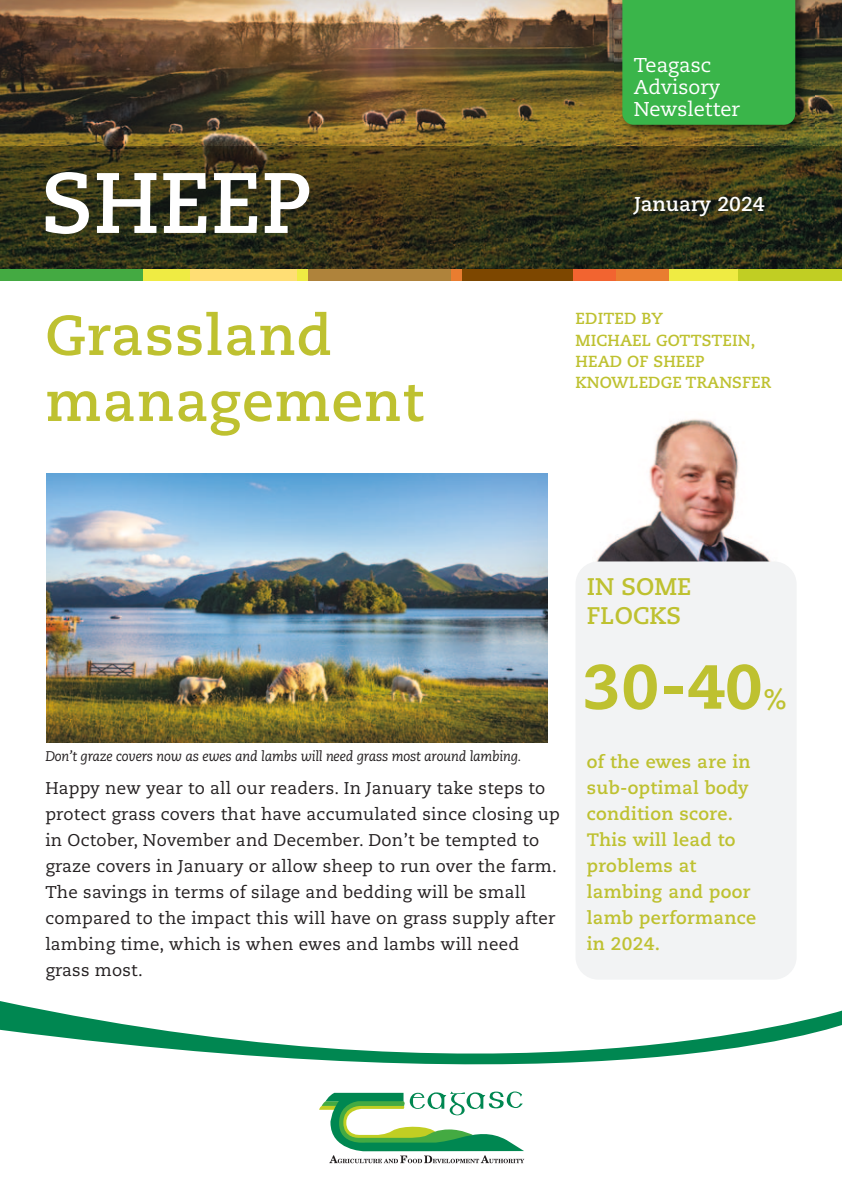
<style>
.page{position:relative;width:842px;height:1191px;background:#fff}
.page>*{position:absolute;margin:0;border:0;box-sizing:border-box;transform-origin:0 0}
.t1{font:700 85.6px "Caecilia";color:#fff}
.t2{font:800 62px "Caecilia";color:#bec130}
.t3{font:700 56px/66px "Caecilia";letter-spacing:.02em;color:#bec130}
.t4{font:700 24px/29.4px "Caecilia";color:#bec130}
.t5{font:20px/22px "Caecilia";color:#fff}
.t6{font:700 20px "Caecilia";color:#fff}
.t7{font:700 18px/26px "Caecilia";letter-spacing:.02em;color:#bec130}
.t8{font:17px/26px "Caecilia";letter-spacing:.015em;color:#231f20}
.t9{font:700 16px/21.4px "Caecilia";letter-spacing:.005em;color:#bec130}
.t10{font:italic 14px "Caecilia";letter-spacing:-.015em;color:#231f20}
.s1{font-weight:700;font-size:28px}
</style>
<div class="page">
<img style="left:596px;top:418px;width:175px;height:143px">
<img style="left:0;top:0;width:842px;height:146px">
<img style="left:0;top:146px;width:842px;height:123px">
<img style="left:615px;top:0;width:200px;height:145px">
<div style="left:622px;top:0;width:173px;height:125px;background:#3ab54a"></div>
<svg style="left:319px;top:1091px;width:205px;height:72px"></svg>
<svg style="left:0;top:1001px;width:842px;height:64px"></svg>
<div style="left:575px;top:561px;width:222px;height:418px;background:#f2f3f4;border-radius:23px"></div>
<img style="left:46px;top:474px;width:501px;height:269px">
<div style="left:0;top:269px;width:143px;height:12px;background:#44aa42"></div>
<div style="left:190px;top:269px;width:107px;height:12px;background:#ffde74"></div>
<div style="left:143px;top:269px;width:47px;height:12px;background:#efeb43"></div>
<div style="left:307px;top:269px;width:145px;height:12px;background:#af833b"></div>
<div style="left:297px;top:269px;width:10px;height:12px;background:#efeb43"></div>
<div style="left:462px;top:269px;width:111px;height:12px;background:#7d4700"></div>
<div style="left:452px;top:269px;width:10px;height:12px;background:#e97d30"></div>
<div style="left:616px;top:269px;width:53px;height:12px;background:#e97d30"></div>
<div style="left:573px;top:269px;width:43px;height:12px;background:#f26430"></div>
<div style="left:737px;top:269px;width:105px;height:12px;background:#c1ce23"></div>
<div style="left:669px;top:269px;width:68px;height:12px;background:#efeb43"></div>
<h1 class="t1" style="left:41px;top:167px;width:272px">SHEEP</h1>
<p class="t5" style="left:634px;top:56px;width:108px">Teagasc<br>Advisory<br>Newsletter</p>
<p class="t6" style="left:634px;top:195px;width:132px">January 2024</p>
<p class="t3" style="left:45px;top:307px;width:379px">Grassland management</p>
<p class="t9" style="left:576px;top:309px;width:89px">EDITED BY</p>
<p class="t9" style="left:576px;top:331px;width:181px">MICHAEL GOTTSTEIN,</p>
<p class="t9" style="left:576px;top:352px;width:197px">HEAD OF SHEEP<br>KNOWLEDGE TRANSFER</p>
<h3 class="t4" style="left:587px;top:574px;width:106px">IN SOME<br>FLOCKS</h3>
<p class="t10" style="left:45px;top:750px;width:477px">Don’t graze covers now as ewes and lambs will need grass most around lambing.</p>
<p class="t8" style="left:45px;top:776px;width:516px">Happy new year to all our readers. In January take steps to protect grass covers that have accumulated since closing up in October, November and December. Don’t be tempted to graze covers in January or allow sheep to run over the farm.<br>The savings in terms of silage and bedding will be small compared to the impact this will have on grass supply after lambing time, which is when ewes and lambs will need grass most.</p>
<h2 class="t2" style="left:584px;top:661px;width:204px">30-40<span class="s1">%</span></h2>
<p class="t7" style="left:587px;top:750px;width:171px">of the ewes are in sub-optimal body condition score.<br>This will lead to problems at lambing and poor lamb performance in 2024.</p>
</div>
